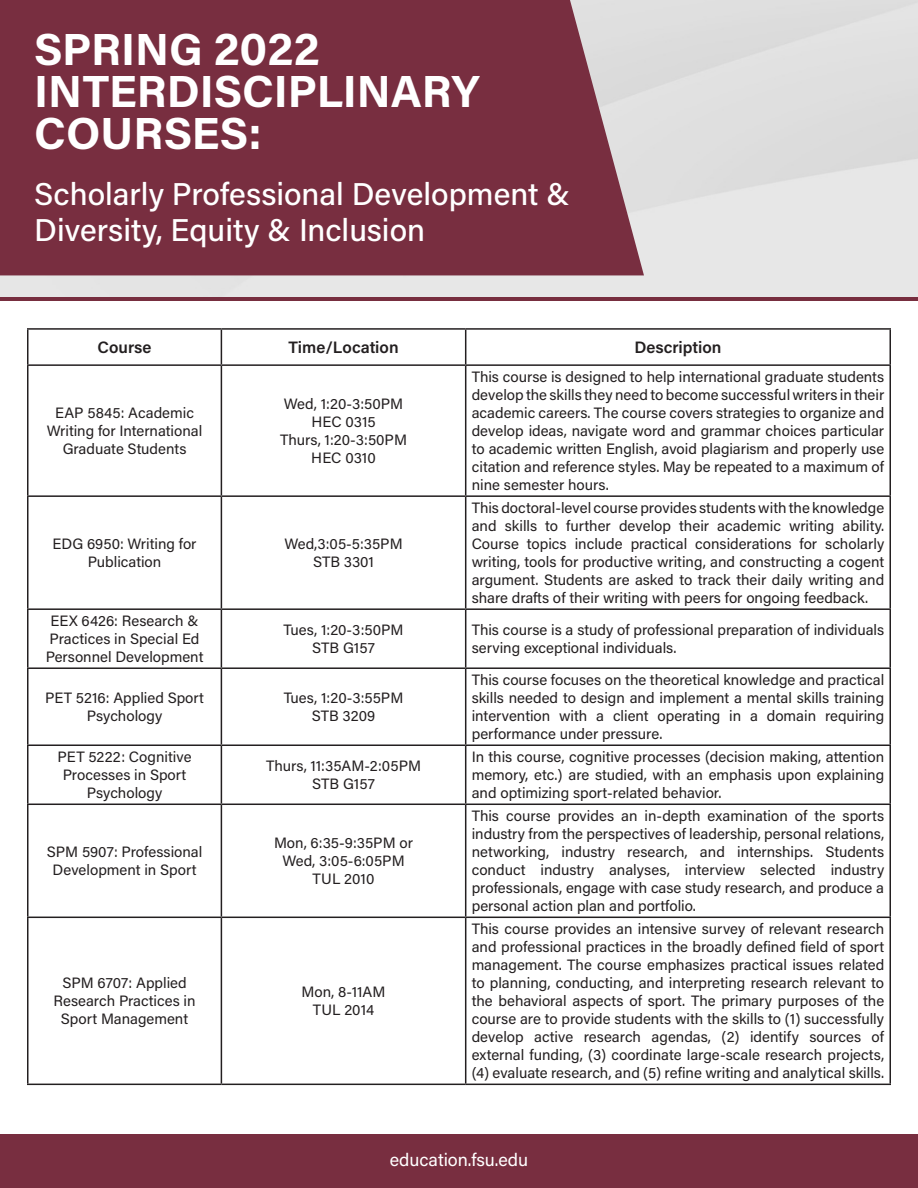
<style>
.page{position:relative;width:918px;height:1188px;background:#fff}
.page>*{position:absolute;margin:0;border:0;box-sizing:border-box;transform-origin:0 0}
.t1{font:700 45px/42px "Acumin Pro";color:#fff}
.t2{font:500 31.5px/36px "Acumin Pro";color:#fff}
.t3{font:18px "Acumin Pro";color:#fff}
.t4{font:600 16.5px "Acumin Pro";color:#231f20}
.t5{font:15px/18px "Acumin Pro";color:#231f20;text-align:center}
</style>
<div class="page">
<div style="left:0;top:1134px;width:918px;height:54px;background:#782e40"></div>
<hr style="left:0;top:297px;width:918px;height:4px;background:#772e3f">
<svg style="left:0;top:0;width:729px;height:275px;background:#894b5a"></svg>
<hr style="left:27px;top:328px;width:194px;height:2px;background:#231f20">
<hr style="left:27px;top:330px;width:1px;height:34px;background:#231f20">
<hr style="left:221px;top:328px;width:245px;height:2px;background:#231f20">
<hr style="left:221px;top:330px;width:1px;height:34px;background:#231f20">
<hr style="left:466px;top:328px;width:425px;height:2px;background:#231f20">
<hr style="left:465px;top:330px;width:1px;height:34px;background:#231f20">
<hr style="left:890px;top:330px;width:1px;height:34px;background:#231f20">
<hr style="left:27px;top:364px;width:194px;height:2px;background:#231f20">
<hr style="left:27px;top:366px;width:1px;height:129px;background:#231f20">
<hr style="left:221px;top:364px;width:245px;height:2px;background:#231f20">
<hr style="left:221px;top:366px;width:1px;height:129px;background:#231f20">
<hr style="left:466px;top:364px;width:425px;height:2px;background:#231f20">
<hr style="left:465px;top:366px;width:1px;height:129px;background:#231f20">
<hr style="left:890px;top:366px;width:1px;height:129px;background:#231f20">
<hr style="left:27px;top:495px;width:194px;height:2px;background:#231f20">
<hr style="left:27px;top:497px;width:1px;height:111px;background:#231f20">
<hr style="left:221px;top:495px;width:245px;height:2px;background:#231f20">
<hr style="left:221px;top:497px;width:1px;height:111px;background:#231f20">
<hr style="left:466px;top:495px;width:425px;height:2px;background:#231f20">
<hr style="left:465px;top:497px;width:1px;height:111px;background:#231f20">
<hr style="left:890px;top:497px;width:1px;height:111px;background:#231f20">
<hr style="left:27px;top:608px;width:194px;height:2px;background:#231f20">
<hr style="left:27px;top:610px;width:1px;height:57px;background:#231f20">
<hr style="left:221px;top:608px;width:245px;height:2px;background:#231f20">
<hr style="left:221px;top:610px;width:1px;height:57px;background:#231f20">
<hr style="left:466px;top:608px;width:425px;height:2px;background:#231f20">
<hr style="left:465px;top:610px;width:1px;height:57px;background:#231f20">
<hr style="left:890px;top:610px;width:1px;height:57px;background:#231f20">
<hr style="left:27px;top:667px;width:194px;height:2px;background:#231f20">
<hr style="left:27px;top:669px;width:1px;height:75px;background:#231f20">
<hr style="left:221px;top:667px;width:245px;height:2px;background:#231f20">
<hr style="left:221px;top:669px;width:1px;height:75px;background:#231f20">
<hr style="left:466px;top:667px;width:425px;height:2px;background:#231f20">
<hr style="left:465px;top:669px;width:1px;height:75px;background:#231f20">
<hr style="left:890px;top:669px;width:1px;height:75px;background:#231f20">
<hr style="left:27px;top:744px;width:194px;height:2px;background:#231f20">
<hr style="left:27px;top:746px;width:1px;height:58px;background:#231f20">
<hr style="left:221px;top:744px;width:245px;height:2px;background:#231f20">
<hr style="left:221px;top:746px;width:1px;height:58px;background:#231f20">
<hr style="left:466px;top:744px;width:425px;height:2px;background:#231f20">
<hr style="left:465px;top:746px;width:1px;height:58px;background:#231f20">
<hr style="left:890px;top:746px;width:1px;height:58px;background:#231f20">
<hr style="left:27px;top:804px;width:194px;height:1px;background:#231f20">
<hr style="left:27px;top:805px;width:1px;height:112px;background:#231f20">
<hr style="left:221px;top:804px;width:245px;height:1px;background:#231f20">
<hr style="left:221px;top:805px;width:1px;height:112px;background:#231f20">
<hr style="left:466px;top:804px;width:425px;height:1px;background:#231f20">
<hr style="left:465px;top:805px;width:1px;height:112px;background:#231f20">
<hr style="left:890px;top:805px;width:1px;height:112px;background:#231f20">
<hr style="left:27px;top:917px;width:194px;height:1px;background:#231f20">
<hr style="left:27px;top:918px;width:1px;height:166px;background:#231f20">
<hr style="left:221px;top:917px;width:245px;height:1px;background:#231f20">
<hr style="left:221px;top:918px;width:1px;height:166px;background:#231f20">
<hr style="left:466px;top:917px;width:425px;height:1px;background:#231f20">
<hr style="left:465px;top:918px;width:1px;height:166px;background:#231f20">
<hr style="left:890px;top:918px;width:1px;height:166px;background:#231f20">
<hr style="left:27px;top:1084px;width:194px;height:1px;background:#231f20">
<hr style="left:221px;top:1084px;width:245px;height:1px;background:#231f20">
<hr style="left:466px;top:1084px;width:425px;height:1px;background:#231f20">
<p class="t1" style="left:34px;top:27px;width:287px">SPRING 2022</p>
<p class="t1" style="left:34px;top:69px;width:447px">INTERDISCIPLINARY<br>COURSES:</p>
<p class="t2" style="left:34px;top:175px;width:537px">Scholarly Professional Development &amp;<br>Diversity, Equity &amp; Inclusion</p>
<p class="t4" style="left:98px;top:336px;width:56px">Course</p>
<p class="t4" style="left:288px;top:336px;width:112px">Time/Location</p>
<p class="t4" style="left:634px;top:336px;width:89px">Description</p>
<p class="t5" style="left:47px;top:403px;width:157px">EAP 5845: Academic<br>Writing for International<br>Graduate Students</p>
<p class="t5" style="left:284px;top:394px;width:121px">Wed, 1:20-3:50PM</p>
<p class="t5" style="left:311px;top:412px;width:66px">HEC 0315</p>
<p class="t5" style="left:280px;top:430px;width:129px">Thurs, 1:20-3:50PM</p>
<p class="t5" style="left:311px;top:448px;width:66px">HEC 0310</p>
<p class="t5" style="left:53px;top:534px;width:145px">EDG 6950: Writing for<br>Publication</p>
<p class="t5" style="left:284px;top:534px;width:120px">Wed,3:05-5:35PM</p>
<p class="t5" style="left:313px;top:552px;width:63px">STB 3301</p>
<p class="t5" style="left:46px;top:611px;width:159px">EEX 6426: Research &amp;<br>Practices in Special Ed<br>Personnel Development</p>
<p class="t5" style="left:284px;top:620px;width:121px">Tues, 1:20-3:50PM</p>
<p class="t5" style="left:312px;top:638px;width:64px">STB G157</p>
<p class="t5" style="left:45px;top:688px;width:160px">PET 5216: Applied Sport<br>Psychology</p>
<p class="t5" style="left:284px;top:688px;width:121px">Tues, 1:20-3:55PM</p>
<p class="t5" style="left:312px;top:706px;width:65px">STB 3209</p>
<p class="t5" style="left:58px;top:747px;width:135px">PET 5222: Cognitive<br>Processes in Sport<br>Psychology</p>
<p class="t5" style="left:266px;top:756px;width:157px">Thurs, 11:35AM-2:05PM</p>
<p class="t5" style="left:312px;top:774px;width:64px">STB G157</p>
<p class="t5" style="left:47px;top:842px;width:157px">SPM 5907: Professional<br>Development in Sport</p>
<p class="t5" style="left:274px;top:833px;width:140px">Mon, 6:35-9:35PM or</p>
<p class="t5" style="left:282px;top:851px;width:124px">Wed, 3:05-6:05PM</p>
<p class="t5" style="left:313px;top:869px;width:63px">TUL 2010</p>
<p class="t5" style="left:53px;top:973px;width:144px">SPM 6707: Applied<br>Research Practices in<br>Sport Management</p>
<p class="t5" style="left:302px;top:982px;width:86px">Mon, 8-11AM</p>
<p class="t5" style="left:313px;top:1000px;width:63px">TUL 2014</p>
<p class="t5" style="left:472px;top:367px;width:414px;text-align:justify">This course is designed to help international graduate students develop the skills they need to become successful writers in their academic careers. The course covers strategies to organize and develop ideas, navigate word and grammar choices particular to academic written English, avoid plagiarism and properly use citation and reference styles. May be repeated to a maximum of nine semester hours.</p>
<p class="t5" style="left:472px;top:498px;width:414px;text-align:justify">This doctoral-level course provides students with the knowledge and skills to further develop their academic writing ability.<br>Course topics include practical considerations for scholarly writing, tools for productive writing, and constructing a cogent argument. Students are asked to track their daily writing and share drafts of their writing with peers for ongoing feedback.</p>
<p class="t5" style="left:472px;top:620px;width:414px;text-align:left">This course is a study of professional preparation of individuals serving exceptional individuals.</p>
<p class="t5" style="left:472px;top:670px;width:414px;text-align:justify">This course focuses on the theoretical knowledge and practical skills needed to design and implement a mental skills training intervention with a client operating in a domain requiring performance under pressure.</p>
<p class="t5" style="left:472px;top:747px;width:414px;text-align:justify">In this course, cognitive processes (decision making, attention memory, etc.) are studied, with an emphasis upon explaining and optimizing sport-related behavior.</p>
<p class="t5" style="left:472px;top:806px;width:414px;text-align:justify">This course provides an in-depth examination of the sports industry from the perspectives of leadership, personal relations, networking, industry research, and internships. Students conduct industry analyses, interview selected industry professionals, engage with case study research, and produce a personal action plan and portfolio.</p>
<p class="t5" style="left:472px;top:919px;width:414px;text-align:justify">This course provides an intensive survey of relevant research and professional practices in the broadly defined field of sport management. The course emphasizes practical issues related to planning, conducting, and interpreting research relevant to the behavioral aspects of sport. The primary purposes of the course are to provide students with the skills to (1) successfully develop active research agendas, (2) identify sources of external funding, (3) coordinate large-scale research projects, (4) evaluate research, and (5) refine writing and analytical skills.</p>
<p class="t3" style="left:390px;top:1147px;width:140px">education.fsu.edu</p>
</div>
